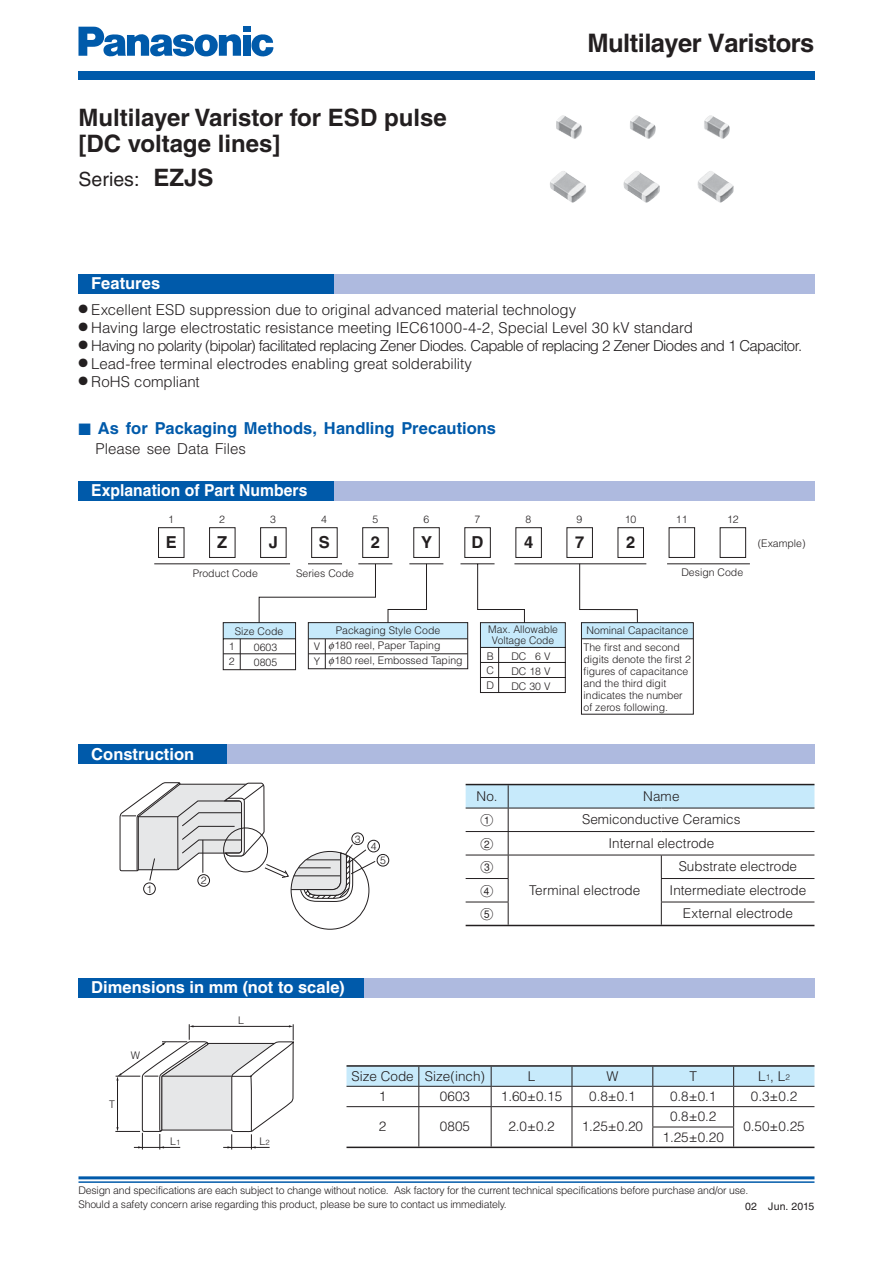
<style>
.page{position:relative;width:893px;height:1263px;background:#fff}
.page>*{position:absolute;margin:0;border:0;box-sizing:border-box;transform-origin:0 0}
.t1{font:700 25.5px "Helvetica LT Std";letter-spacing:-.02em;color:#231f20}
.t2{font:700 24px/25.5px "Helvetica LT Std";color:#231f20}
.t3{font:19.5px "Helvetica LT Std";color:#231f20}
.t4{font:700 16.5px "Helvetica LT Std";color:#fff}
.t5{font:700 16.5px "Helvetica LT Std";color:#005aaa}
.t6{font:700 16.5px "Helvetica LT Std";color:#fff;scale:.95 1}
.t7{font:700 16.5px "Helvetica LT Std";color:#231f20}
.t8{font:300 15px "Helvetica LT Std";letter-spacing:-.01em;color:#231f20}
.t9{font:300 15px "Helvetica LT Std";letter-spacing:-.045em;color:#231f20}
.t10{font:300 13.5px "Helvetica LT Std";color:#231f20}
.t11{font:13.5px "Round Num Goth";color:#231f20}
.t12{font:300 10.5px/15px "Helvetica LT Std";color:#231f20}
.t13{font:300 10.5px/13.5px "Helvetica LT Std";letter-spacing:-.02em;color:#231f20}
.t14{font:10.5px "Helvetica LT Std";letter-spacing:.015em;color:#231f20}
.s1{font-weight:700;font-size:24px}
.s2{font-size:7.5px}
.s3{font-size:8.1px}
</style>
<div class="page">
<hr style="left:78px;top:1176px;width:736px;height:3px;background:#005aaa">
<hr style="left:78px;top:1181px;width:736px;height:2px;background:#005aaa">
<div style="left:78px;top:71px;width:736px;height:9px;background:#005aaa"></div>
<svg style="left:78px;top:27px;width:163px;height:30px"></svg>
<div style="left:242px;top:35px;width:8px;height:21px;background:#005aaa"></div>
<div style="left:242px;top:27px;width:8px;height:5px;background:#005aaa"></div>
<svg style="left:251px;top:34px;width:22px;height:22px"></svg>
<div style="left:377px;top:854px;width:12px;height:12px;border:1px solid #231f20;border-radius:50%"></div>
<div style="left:367px;top:840px;width:13px;height:12px;border:1px solid #231f20;border-radius:50%"></div>
<svg style="left:119px;top:782px;width:257px;height:120px"></svg>
<div style="left:223px;top:828px;width:45px;height:44px;border:1px solid #231f20;border-radius:50%"></div>
<svg style="left:115px;top:1024px;width:179px;height:126px"></svg>
<svg style="left:480px;top:527px;width:270px;height:188px"></svg>
<img style="left:550px;top:115px;width:183px;height:88px">
<div style="left:78px;top:481px;width:737px;height:19px;background:#aebadf"></div>
<div style="left:78px;top:745px;width:737px;height:19px;background:#aebadf"></div>
<div style="left:78px;top:481px;width:256px;height:19px;background:#005aaa"></div>
<div style="left:78px;top:745px;width:149px;height:19px;background:#005aaa"></div>
<div style="left:78px;top:274px;width:737px;height:19px;background:#aebadf"></div>
<div style="left:78px;top:274px;width:256px;height:19px;background:#005aaa"></div>
<svg style="left:465px;top:785px;width:349px;height:140px"></svg>
<hr style="left:465px;top:784px;width:349px;height:1px;background:#231f20">
<hr style="left:465px;top:925px;width:349px;height:1px;background:#231f20">
<svg style="left:346px;top:1067px;width:468px;height:80px"></svg>
<hr style="left:346px;top:1065px;width:468px;height:2px;background:#231f20">
<hr style="left:346px;top:1147px;width:468px;height:1px;background:#231f20">
<div style="left:78px;top:978px;width:736px;height:19px;background:#aebadf"></div>
<div style="left:78px;top:978px;width:285px;height:19px;background:#005aaa"></div>
<svg style="left:154px;top:527px;width:592px;height:143px"></svg>
<h2 class="t2" style="left:78px;top:108px;width:370px">Multilayer Varistor for ESD pulse [DC voltage lines]</h2>
<h3 class="t3" style="left:78px;top:168px;width:137px">Series: <span class="s1">EZJS</span></h3>
<h1 class="t1" style="left:587px;top:34px;width:228px">Multilayer Varistors</h1>
<h3 class="t4" style="left:91px;top:278px;width:70px">Features</h3>
<h3 class="t8" style="left:78px;top:304px;width:499px">● Excellent ESD suppression due to original advanced material technology</h3>
<h3 class="t8" style="left:78px;top:322px;width:616px">● Having large electrostatic resistance meeting IEC61000-4-2, Special Level 30 kV standard</h3>
<h3 class="t9" style="left:78px;top:340px;width:725px">● Having no polarity (bipolar) facilitated replacing Zener Diodes. Capable of replacing 2 Zener Diodes and 1 Capacitor.</h3>
<h3 class="t8" style="left:78px;top:358px;width:395px">● Lead-free terminal electrodes enabling great solderability</h3>
<h3 class="t8" style="left:78px;top:376px;width:123px">● RoHS compliant</h3>
<h3 class="t5" style="left:78px;top:422px;width:419px">■ As for Packaging Methods, Handling Precautions</h3>
<h3 class="t8" style="left:95px;top:443px;width:152px">Please see Data Files</h3>
<h3 class="t6" style="left:91px;top:485px;width:229px">Explanation of Part Numbers</h3>
<p class="t12" style="left:168px;top:513px;width:7px">1</p>
<h3 class="t7" style="left:166px;top:533px;width:13px">E</h3>
<p class="t12" style="left:219px;top:513px;width:7px">2</p>
<h3 class="t7" style="left:217px;top:533px;width:12px">Z</h3>
<p class="t12" style="left:270px;top:513px;width:7px">3</p>
<h3 class="t7" style="left:269px;top:533px;width:11px">J</h3>
<p class="t12" style="left:321px;top:514px;width:7px">4</p>
<p class="t12" style="left:372px;top:514px;width:7px">5</p>
<p class="t12" style="left:423px;top:514px;width:7px">6</p>
<p class="t12" style="left:474px;top:514px;width:7px">7</p>
<p class="t12" style="left:525px;top:514px;width:7px">8</p>
<p class="t12" style="left:576px;top:514px;width:7px">9</p>
<p class="t12" style="left:624px;top:514px;width:13px">10</p>
<p class="t12" style="left:676px;top:514px;width:13px">11</p>
<p class="t12" style="left:727px;top:514px;width:13px">12</p>
<h3 class="t7" style="left:421px;top:533px;width:13px">Y</h3>
<h3 class="t7" style="left:471px;top:533px;width:13px">D</h3>
<h3 class="t7" style="left:524px;top:533px;width:11px">4</h3>
<h3 class="t7" style="left:575px;top:533px;width:11px">7</h3>
<h3 class="t7" style="left:626px;top:533px;width:11px">2</h3>
<h3 class="t7" style="left:319px;top:533px;width:13px">S</h3>
<h3 class="t7" style="left:371px;top:533px;width:11px">2</h3>
<p class="t12" style="left:193px;top:567px;width:67px">Product Code</p>
<p class="t12" style="left:296px;top:567px;width:59px">Series Code</p>
<p class="t12" style="left:681px;top:566px;width:63px">Design Code</p>
<p class="t12" style="left:757px;top:537px;width:49px">(Example)</p>
<h3 class="t4" style="left:91px;top:748px;width:105px">Construction</h3>
<p class="t12" style="left:254px;top:624px;width:31px;line-height:15.5px;text-indent:-19px">Size Code<br>0603<br>0805</p>
<p class="t12" style="left:229px;top:641px;width:7px">1<br>2</p>
<p class="t12" style="left:314px;top:640px;width:8px">V<br>Y</p>
<p class="t12" style="left:488px;top:625px;width:71px;line-height:10.5px;text-align:center">Max. Allowable<br>Voltage Code</p>
<p class="t12" style="left:486px;top:664px;width:9px;line-height:14.5px">C<br>D</p>
<p class="t12" style="left:336px;top:624px;width:106px">Packaging Style Code</p>
<p class="t12" style="left:586px;top:625px;width:103px">Nominal Capacitance</p>
<p class="t12" style="left:334px;top:639px;width:130px">180 reel, Paper Taping<br>180 reel, Embossed Taping</p>
<p class="t12" style="left:511px;top:650px;width:41px;text-align:justify">DC 6 V DC 18 V DC 30 V</p>
<p class="t12" style="left:583px;top:643px;width:109px;line-height:12px">The first and second digits denote the first 2 figures of capacitance and the third digit indicates the number of zeros following.</p>
<p class="t12" style="left:486px;top:650px;width:9px">B</p>
<p class="t12" style="left:146px;top:883px;width:7px">1</p>
<p class="t12" style="left:201px;top:875px;width:7px">2</p>
<p class="t12" style="left:355px;top:833px;width:7px">3</p>
<p class="t12" style="left:371px;top:840px;width:7px">4</p>
<p class="t12" style="left:380px;top:854px;width:7px">5</p>
<p class="t10" style="left:476px;top:791px;width:23px">No.</p>
<p class="t10" style="left:643px;top:791px;width:38px">Name</p>
<p class="t11" style="left:480px;top:813px;width:15px">1</p>
<p class="t10" style="left:582px;top:815px;width:160px">Semiconductive Ceramics</p>
<p class="t11" style="left:480px;top:836px;width:15px">2</p>
<p class="t10" style="left:608px;top:838px;width:107px">Internal electrode</p>
<p class="t11" style="left:480px;top:860px;width:15px">3</p>
<p class="t10" style="left:529px;top:885px;width:113px">Terminal electrode</p>
<p class="t10" style="left:678px;top:862px;width:120px">Substrate electrode</p>
<p class="t11" style="left:480px;top:883px;width:15px">4</p>
<p class="t10" style="left:669px;top:885px;width:138px">Intermediate electrode</p>
<p class="t11" style="left:480px;top:907px;width:15px">5</p>
<p class="t10" style="left:682px;top:909px;width:112px">External electrode</p>
<h3 class="t4" style="left:91px;top:981px;width:255px">Dimensions in mm (not to scale)</h3>
<p class="t12" style="left:238px;top:1014px;width:7px">L</p>
<p class="t12" style="left:131px;top:1049px;width:11px">W</p>
<p class="t12" style="left:109px;top:1098px;width:7px">T</p>
<p class="t12" style="left:170px;top:1135px;width:12px">L<span class="s2">1</span></p>
<p class="t12" style="left:259px;top:1135px;width:12px">L<span class="s2">2</span></p>
<p class="t10" style="left:351px;top:1071px;width:135px">Size Code Size(inch)</p>
<p class="t10" style="left:528px;top:1071px;width:9px">L</p>
<p class="t10" style="left:606px;top:1071px;width:14px">W</p>
<p class="t10" style="left:689px;top:1071px;width:9px">T</p>
<p class="t10" style="left:758px;top:1071px;width:33px">L<span class="s3">1</span>, L<span class="s3">2</span></p>
<p class="t10" style="left:379px;top:1091px;width:9px">1</p>
<p class="t10" style="left:440px;top:1091px;width:32px">0603</p>
<p class="t10" style="left:501px;top:1091px;width:63px">1.60±0.15</p>
<p class="t10" style="left:589px;top:1091px;width:48px">0.8±0.1</p>
<p class="t10" style="left:670px;top:1091px;width:48px">0.8±0.1</p>
<p class="t10" style="left:750px;top:1091px;width:48px">0.3±0.2</p>
<p class="t10" style="left:379px;top:1122px;width:9px">2</p>
<p class="t10" style="left:440px;top:1122px;width:32px">0805</p>
<p class="t10" style="left:508px;top:1122px;width:48px">2.0±0.2</p>
<p class="t10" style="left:581px;top:1122px;width:63px">1.25±0.20</p>
<p class="t10" style="left:670px;top:1112px;width:48px">0.8±0.2</p>
<p class="t10" style="left:743px;top:1122px;width:63px">0.50±0.25</p>
<p class="t10" style="left:662px;top:1132px;width:63px">1.25±0.20</p>
<p class="t13" style="left:78px;top:1185px;width:671px">Design and specifications are each subject to change without notice. Ask factory for the current technical specifications before purchase and/or use.<br>Should a safety concern arise regarding this product, please be sure to contact us immediately.</p>
<p class="t14" style="left:745px;top:1200px;width:71px">02 Jun. 2015</p>
</div>
